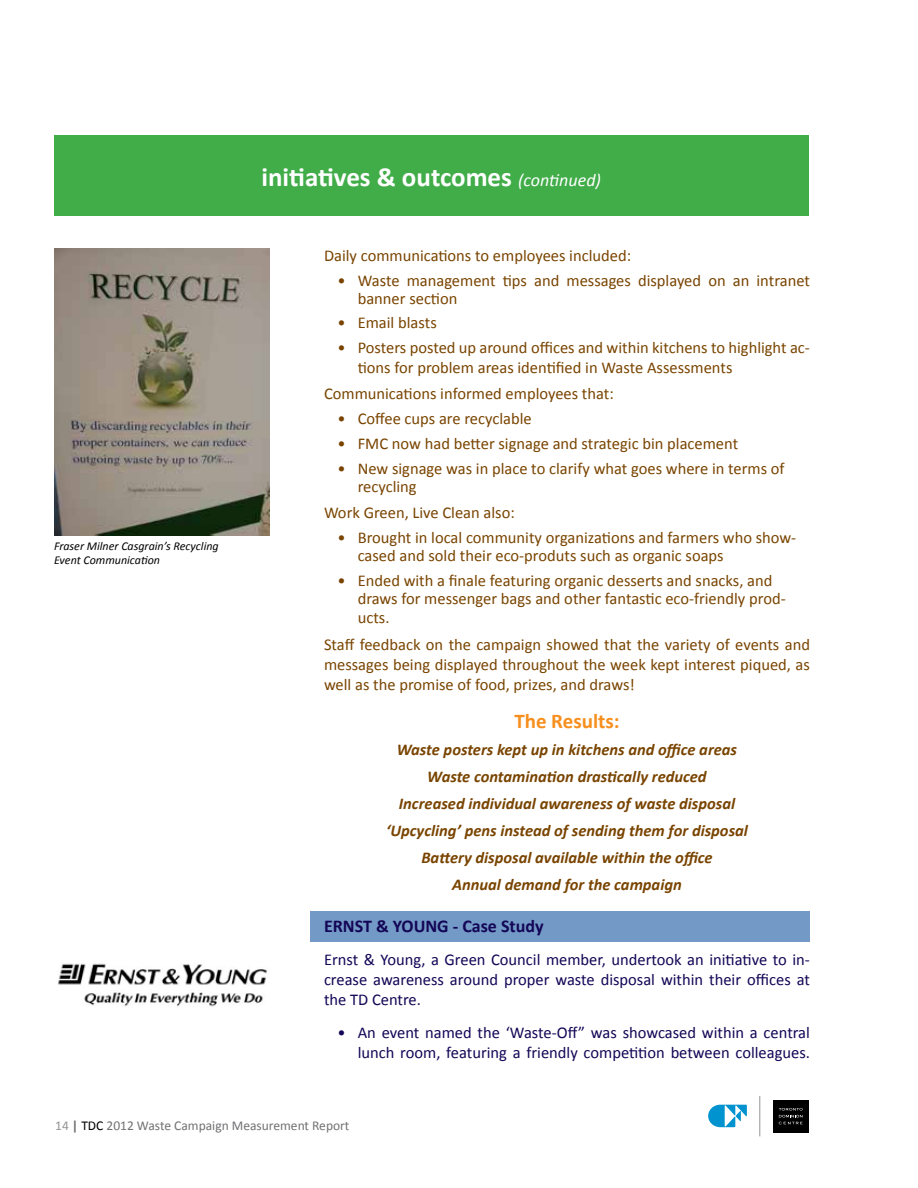
<style>
.page{position:relative;width:918px;height:1188px;background:#fff}
.page>*{position:absolute;margin:0;border:0;box-sizing:border-box;transform-origin:0 0}
.t1{font:700 27px "Calibri";color:#fff}
.t2{font:700 21px "Calibri";color:#f78f1e}
.t3{font:700 18px "Calibri";color:#130656}
.t4{font:16.5px/18px "Calibri";color:#794400}
.t5{font:16.5px/19.8px "Calibri";color:#130656;text-align:justify}
.t6{font:italic 700 16.5px/27px "Calibri";color:#794400;text-align:center}
.t7{font:13.5px "Calibri";color:#717073}
.t8{font:italic 12px/14.4px "Calibri";color:#000}
.s1{font-weight:400;font-style:italic;font-size:18px}
.s2{color:#949496}
.s3{font-weight:700}
.s4{color:#000}
</style>
<div class="page">
<div style="left:773px;top:1100px;width:35px;height:32px;background:#000"></div>
<svg style="left:779px;top:1108px;width:24px;height:16px"></svg>
<hr style="left:760px;top:1096px;width:1px;height:40px;background:#939598">
<svg style="left:708px;top:1105px;width:39px;height:22px"></svg>
<div style="left:310px;top:912px;width:500px;height:30px;background:#7399c6"></div>
<div style="left:54px;top:135px;width:754px;height:81px;background:#41ad49"></div>
<img style="left:54px;top:248px;width:215px;height:288px">
<img style="left:58px;top:963px;width:209px;height:44px">
<p class="t8" style="left:54px;top:538px;width:166px">Fraser Milner Casgrain’s Recycling<br>Event Communication</p>
<h1 class="t1" style="left:261px;top:159px;width:341px">initiatives &amp; outcomes <span class="s1">(continued)</span></h1>
<p class="t4" style="left:324px;top:246px;width:309px">Daily communications to employees included:</p>
<p class="t4" style="left:358px;top:271px;width:454px;text-indent:-20px">• Waste management tips and messages displayed on an intranet banner section</p>
<p class="t4" style="left:337px;top:314px;width:101px">• Email blasts</p>
<p class="t4" style="left:358px;top:338px;width:454px;line-height:19.8px;text-indent:-20px">• Posters posted up around offices and within kitchens to highlight ac&shy;tions for problem areas identified in Waste Assessments</p>
<p class="t4" style="left:324px;top:385px;width:291px">Communications informed employees that:</p>
<p class="t4" style="left:337px;top:410px;width:196px">• Coffee cups are recyclable</p>
<p class="t4" style="left:337px;top:434px;width:402px">• FMC now had better signage and strategic bin placement</p>
<p class="t4" style="left:358px;top:459px;width:428px;text-indent:-20px">• New signage was in place to clarify what goes where in terms of recycling</p>
<p class="t4" style="left:324px;top:504px;width:192px">Work Green, Live Clean also:</p>
<p class="t4" style="left:358px;top:529px;width:440px;text-indent:-20px">• Brought in local community organizations and farmers who show&shy;cased and sold their eco-produts such as organic soaps</p>
<p class="t4" style="left:358px;top:571px;width:430px;text-indent:-20px">• Ended with a finale featuring organic desserts and snacks, and draws for messenger bags and other fantastic eco-friendly prod-</p>
<p class="t4" style="left:324px;top:605px;width:487px;line-height:26.5px;text-indent:34px">ucts.<br>Staff feedback on the campaign showed that the variety of events and</p>
<p class="t4" style="left:324px;top:655px;width:487px;line-height:19.8px">messages being displayed throughout the week kept interest piqued, as well as the promise of food, prizes, and draws!</p>
<p class="t2" style="left:514px;top:708px;width:107px">The Results:</p>
<p class="t6" style="left:386px;top:736px;width:363px">Waste posters kept up in kitchens and office areas Waste contamination drastically reduced<br>Increased individual awareness of waste disposal ‘Upcycling’ pens instead of sending them for disposal Battery disposal available within the office<br>Annual demand for the campaign</p>
<p class="t3" style="left:324px;top:915px;width:221px">ERNST &amp; YOUNG - Case Study</p>
<p class="t5" style="left:324px;top:950px;width:488px">Ernst &amp; Young, a Green Council member, undertook an initiative to in&shy;crease awareness around proper waste disposal within their offices at the TD Centre.</p>
<p class="t5" style="left:337px;top:1023px;width:474px;text-align:right">• An event named the ‘Waste-Off” was showcased within a central lunch room, featuring a friendly competition between colleagues.</p>
<p class="t7" style="left:55px;top:1117px;width:296px"><span class="s2">14</span> <span class="s3">|</span> <span class="s4">TDC</span> 2012 Waste Campaign Measurement Report</p>
</div>
